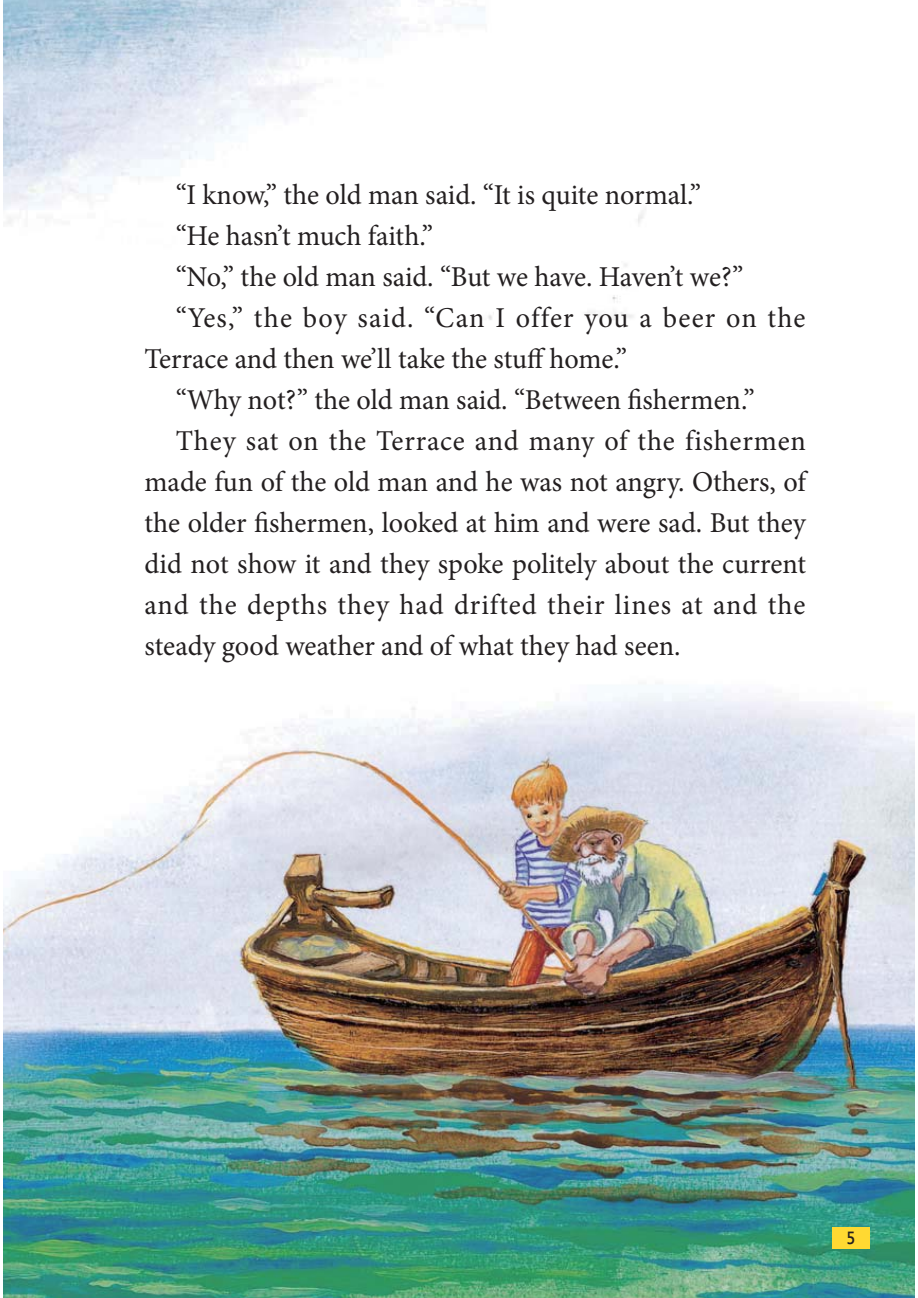
<style>
.page{position:relative;width:918px;height:1298px;background:#fff}
.page>*{position:absolute;margin:0;border:0;box-sizing:border-box;transform-origin:0 0}
.t1{font:28.8px "Minion Pro";color:#231f20}
.t2{font:28.8px "Minion Pro";letter-spacing:.035em;color:#231f20}
.t3{font:28.8px "Minion Pro";letter-spacing:.04em;color:#231f20}
.t4{font:28.8px "Minion Pro";letter-spacing:.025em;color:#231f20}
.t5{font:600 17.6px "Segoe UI";color:#231f20;scale:.9 1}
</style>
<div class="page">
<img style="left:4px;top:0;width:910px;height:1298px">
<div style="left:832px;top:1227px;width:38px;height:22px;background:#ffd932"></div>
<p class="t1" style="left:176px;top:183px;width:527px">“I know,” the old man said. “It is quite normal.”</p>
<p class="t1" style="left:176px;top:224px;width:259px">“He hasn’t much faith.”</p>
<p class="t1" style="left:176px;top:266px;width:569px">“No,” the old man said. “But we have. Haven’t we?”</p>
<p class="t3" style="left:176px;top:307px;width:631px">“Yes,” the boy said. “Can I offer you a beer on the</p>
<p class="t1" style="left:145px;top:348px;width:484px">Terrace and then we’ll take the stuff home.”</p>
<p class="t1" style="left:176px;top:389px;width:581px">“Why not?” the old man said. “Between fishermen.”</p>
<p class="t4" style="left:176px;top:430px;width:632px">They sat on the Terrace and many of the fishermen</p>
<p class="t1" style="left:145px;top:471px;width:663px">made fun of the old man and he was not angry. Others, of</p>
<p class="t1" style="left:145px;top:512px;width:663px">the older fishermen, looked at him and were sad. But they</p>
<p class="t1" style="left:145px;top:553px;width:663px">did not show it and they spoke politely about the current</p>
<p class="t2" style="left:145px;top:594px;width:662px">and the depths they had drifted their lines at and the</p>
<p class="t1" style="left:145px;top:635px;width:538px">steady good weather and of what they had seen.</p>
<p class="t5" style="left:847px;top:1225px;width:11px">5</p>
</div>
